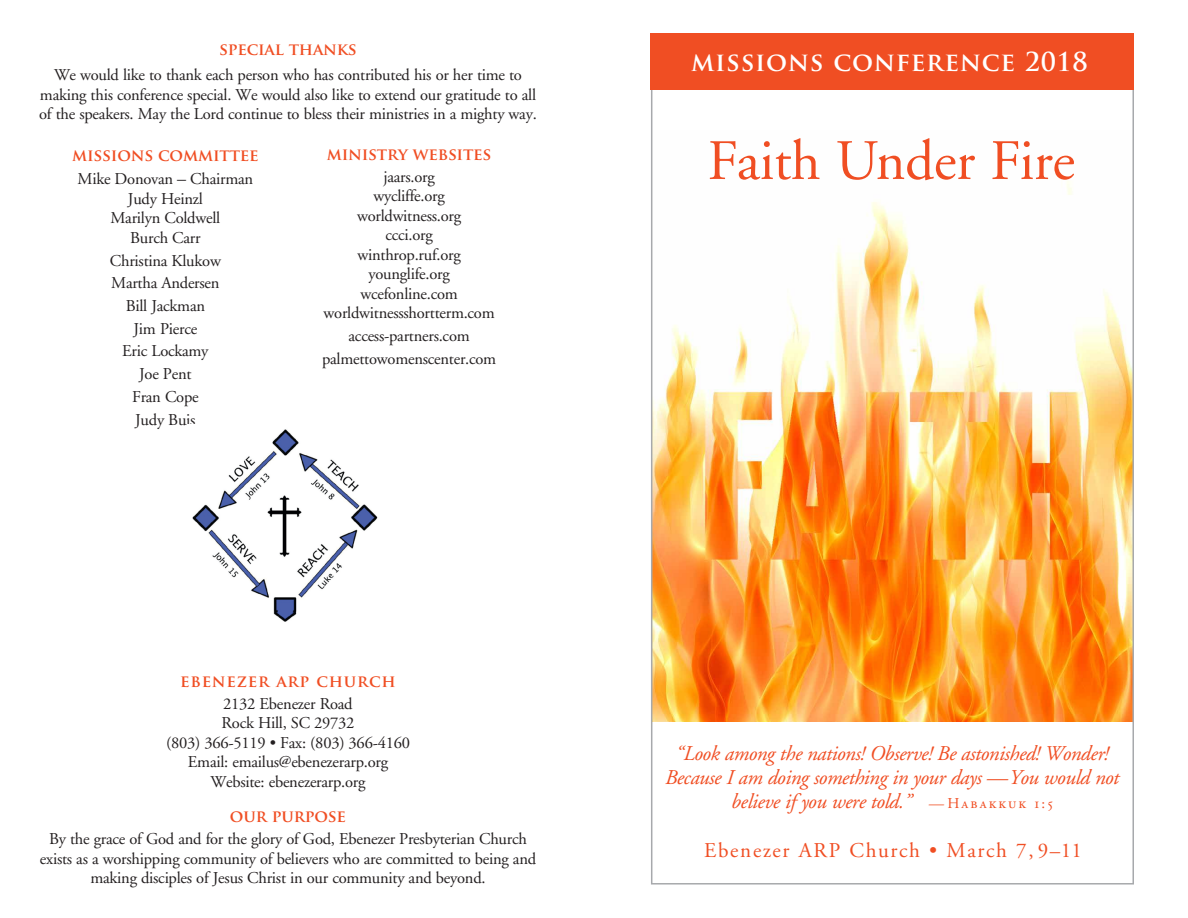
<style>
.page{position:relative;width:1188px;height:918px;background:#fff}
.page>*{position:absolute;margin:0;border:0;box-sizing:border-box;transform-origin:0 0}
.t1{font:57px "Adobe Garamond";letter-spacing:-.005em;color:#f04e23}
.t2{font:700 25.5px "Trajan Pro";letter-spacing:.025em;color:#fff}
.t3{font:italic 21px/24px "Adobe Garamond";letter-spacing:-.02em;color:#f04e23;text-align:center}
.t4{font:21px "Adobe Garamond";letter-spacing:.08em;color:#f04e23}
.t5{font:16.5px/19.5px "Adobe Garamond";letter-spacing:-.015em;color:#231f20;text-align:center}
.t6{font:700 16.5px "Trajan Pro";letter-spacing:-.015em;color:#f04e23}
.t7{font:700 16.5px "Trajan Pro";letter-spacing:.045em;color:#f04e23}
.s1{font-size:18px}
.s2{font-size:15px}
.s3{font-family:"Adobe Garamond Regular SC";font-style:normal;font-size:15px}
</style>
<div class="page">
<img style="left:654px;top:181px;width:477px;height:540px">
<div style="left:651px;top:33px;width:483px;height:57px;background:#f04e23"></div>
<img style="left:192px;top:429px;width:186px;height:193px">
<p class="t6" style="left:219px;top:39px;width:139px">SPECIAL THANKS</p>
<p class="t5" style="left:39px;top:65px;width:499px">We would like to thank each person who has contributed his or her time to making this conference special. We would also like to extend our gratitude to all of the speakers. May the Lord continue to bless their ministries in a mighty way.</p>
<p class="t6" style="left:72px;top:145px;width:188px">MISSIONS COMMITTEE</p>
<p class="t5" style="left:78px;top:170px;width:177px">Mike Donovan <span class="s1">–</span> Chairman<br>Judy Heinzl<br>Marilyn Coldwell<br>Burch Carr</p>
<p class="t5" style="left:110px;top:249px;width:113px;line-height:22.8px">Christina Klukow<br>Martha Andersen<br>Bill Jackman<br>Jim Pierce<br>Eric Lockamy<br>Joe Pent<br>Fran Cope<br>Judy Buis</p>
<p class="t6" style="left:327px;top:144px;width:166px">MINISTRY WEBSITES</p>
<p class="t5" style="left:324px;top:167px;width:173px">jaars.org<br>wycliffe.org worldwitness.org<br>ccci.org<br>winthrop.ruf.org younglife.org wcefonline.com worldwitnessshortterm.com</p>
<p class="t5" style="left:322px;top:325px;width:176px;line-height:22.8px">access-partners.com palmettowomenscenter.com</p>
<p class="t7" style="left:180px;top:671px;width:217px">EBENEZER ARP CHURCH</p>
<p class="t5" style="left:166px;top:694px;width:245px">2132 Ebenezer Road<br>Rock Hill, SC 29732<br>(803) 366-5119 • Fax: (803) 366-4160<br>Email: emailus@ebenezerarp.org<br>Website: ebenezerarp.org</p>
<p class="t6" style="left:230px;top:806px;width:118px">OUR PURPOSE</p>
<p class="t5" style="left:40px;top:829px;width:498px">By the grace of God and for the glory of God, Ebenezer Presbyterian Church exists as a worshipping community of believers who are committed to being and making disciples of Jesus Christ in our community and beyond.</p>
<h2 class="t2" style="left:691px;top:46px;width:398px">MISSIONS CONFERENCE 2018</h2>
<h1 class="t1" style="left:708px;top:130px;width:369px">Faith Under Fire</h1>
<p class="t3" style="left:665px;top:742px;width:456px">“Look among the nations! Observe! Be astonished! Wonder!<br>Because I am doing something in your days —You would not believe if you were told.” <span class="s2">—</span> <span class="s3">H a b a k k u k 1 : 5</span></p>
<p class="t4" style="left:704px;top:839px;width:379px">Ebenezer ARP Church • March 7, 9–11</p>
</div>
